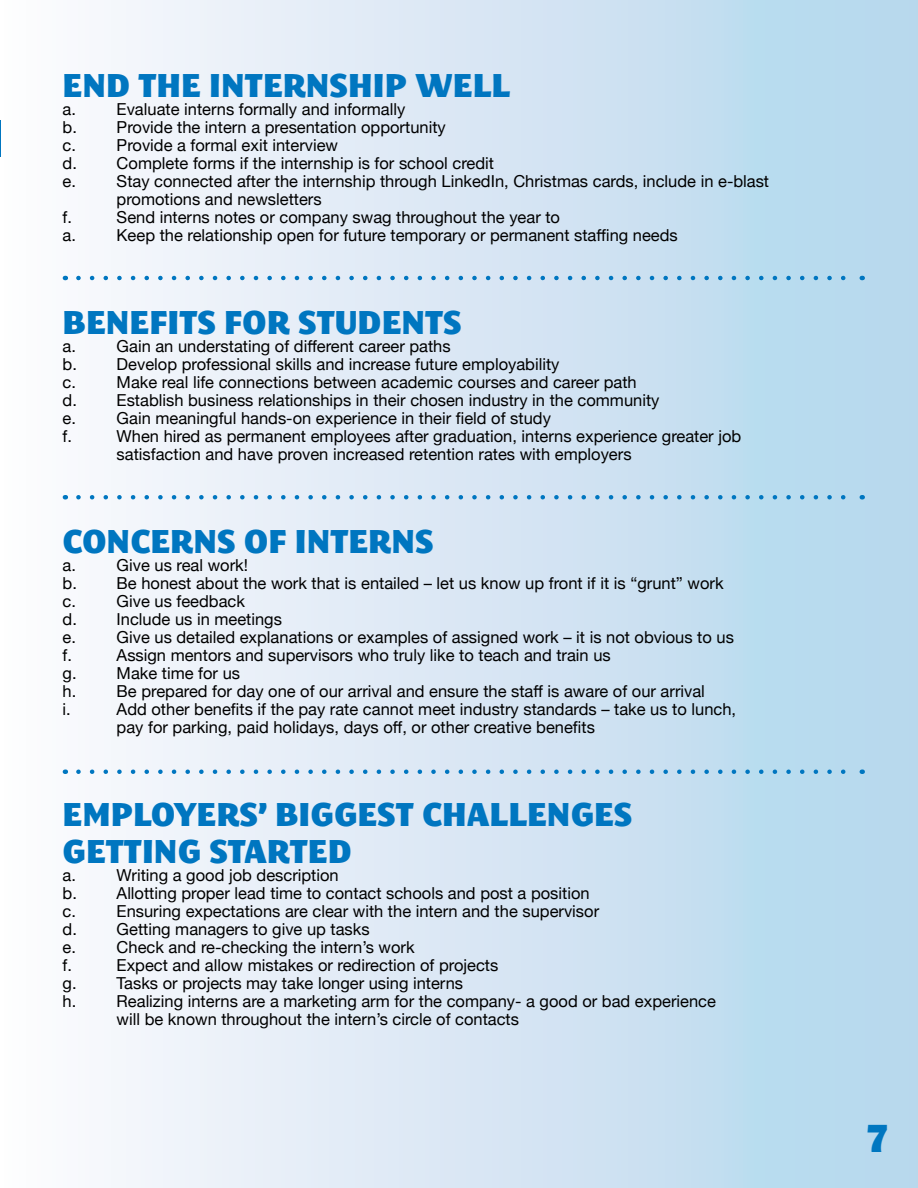
<style>
.page{position:relative;width:918px;height:1188px;background:#fff}
.page>*{position:absolute;margin:0;border:0;box-sizing:border-box;transform-origin:0 0}
.t1{font:39px "M Egalopolis Extra";color:#0076c0}
.t2{font:33px/37.5px "M Egalopolis Extra";color:#0076c0}
.t3{font:16.5px/18px "Helvetica Neue";color:#000}
</style>
<div class="page">
<div style="left:0;top:0;width:918px;height:1188px;background:linear-gradient(to right,#fffbfd,#b3d6ec)"></div>
<hr style="left:0;top:666px;width:1px;height:76px;background:#0076c0">
<hr style="left:0;top:237px;width:1px;height:95px;background:#0076c0">
<hr style="left:0;top:120px;width:1px;height:37px;background:#0076c0">
<hr style="left:0;top:427px;width:1px;height:119px;background:#0076c0">
<hr style="left:0;top:861px;width:1px;height:71px;background:#0076c0">
<svg style="left:78px;top:276px;width:777px;height:4px"></svg>
<svg style="left:78px;top:495px;width:777px;height:5px"></svg>
<svg style="left:78px;top:770px;width:777px;height:4px"></svg>
<h2 class="t2" style="left:63px;top:65px;width:449px">END THE INTERNSHIP WELL</h2>
<p class="t3" style="left:63px;top:101px;width:15px">a.</p>
<p class="t3" style="left:117px;top:101px;width:290px">Evaluate interns formally and informally</p>
<p class="t3" style="left:63px;top:119px;width:16px">b.</p>
<p class="t3" style="left:117px;top:119px;width:331px">Provide the intern a presentation opportunity</p>
<p class="t3" style="left:63px;top:137px;width:15px">c.</p>
<p class="t3" style="left:117px;top:137px;width:223px">Provide a formal exit interview</p>
<p class="t3" style="left:63px;top:155px;width:16px">d.</p>
<p class="t3" style="left:117px;top:155px;width:379px">Complete forms if the internship is for school credit</p>
<p class="t3" style="left:63px;top:173px;width:15px">e.</p>
<p class="t3" style="left:117px;top:173px;width:654px">Stay connected after the internship through LinkedIn, Christmas cards, include in e-blast promotions and newsletters</p>
<p class="t3" style="left:63px;top:209px;width:11px">f.</p>
<p class="t3" style="left:117px;top:209px;width:445px">Send interns notes or company swag throughout the year to</p>
<p class="t3" style="left:63px;top:227px;width:15px">a.</p>
<p class="t3" style="left:117px;top:227px;width:563px">Keep the relationship open for future temporary or permanent staffing needs</p>
<h2 class="t2" style="left:63px;top:302px;width:401px">BENEFITS FOR STUDENTS</h2>
<p class="t3" style="left:63px;top:338px;width:15px">a.</p>
<p class="t3" style="left:117px;top:338px;width:336px">Gain an understating of different career paths</p>
<p class="t3" style="left:63px;top:356px;width:16px">b.</p>
<p class="t3" style="left:117px;top:356px;width:444px">Develop professional skills and increase future employability</p>
<p class="t3" style="left:63px;top:374px;width:15px">c.</p>
<p class="t3" style="left:117px;top:374px;width:522px">Make real life connections between academic courses and career path</p>
<p class="t3" style="left:63px;top:392px;width:16px">d.</p>
<p class="t3" style="left:117px;top:392px;width:544px">Establish business relationships in their chosen industry in the community</p>
<p class="t3" style="left:63px;top:410px;width:15px">e.</p>
<p class="t3" style="left:117px;top:410px;width:436px">Gain meaningful hands-on experience in their field of study</p>
<p class="t3" style="left:63px;top:428px;width:11px">f.</p>
<p class="t3" style="left:117px;top:428px;width:626px">When hired as permanent employees after graduation, interns experience greater job satisfaction and have proven increased retention rates with employers</p>
<h2 class="t2" style="left:63px;top:521px;width:372px">CONCERNS OF INTERNS</h2>
<p class="t3" style="left:63px;top:557px;width:15px">a.</p>
<p class="t3" style="left:117px;top:557px;width:133px">Give us real work!</p>
<p class="t3" style="left:63px;top:575px;width:16px">b.</p>
<p class="t3" style="left:117px;top:575px;width:608px">Be honest about the work that is entailed – let us know up front if it is “grunt” work</p>
<p class="t3" style="left:63px;top:593px;width:15px">c.</p>
<p class="t3" style="left:117px;top:593px;width:130px">Give us feedback</p>
<p class="t3" style="left:63px;top:611px;width:16px">d.</p>
<p class="t3" style="left:117px;top:611px;width:167px">Include us in meetings</p>
<p class="t3" style="left:63px;top:629px;width:15px">e.</p>
<p class="t3" style="left:117px;top:629px;width:619px">Give us detailed explanations or examples of assigned work – it is not obvious to us</p>
<p class="t3" style="left:63px;top:647px;width:11px">f.</p>
<p class="t3" style="left:117px;top:647px;width:496px">Assign mentors and supervisors who truly like to teach and train us</p>
<p class="t3" style="left:63px;top:665px;width:16px">g.</p>
<p class="t3" style="left:117px;top:665px;width:125px">Make time for us</p>
<p class="t3" style="left:63px;top:683px;width:15px">h.</p>
<p class="t3" style="left:117px;top:683px;width:590px">Be prepared for day one of our arrival and ensure the staff is aware of our arrival</p>
<p class="t3" style="left:63px;top:701px;width:10px">i.</p>
<p class="t3" style="left:117px;top:701px;width:621px">Add other benefits if the pay rate cannot meet industry standards – take us to lunch, pay for parking, paid holidays, days off, or other creative benefits</p>
<h2 class="t2" style="left:63px;top:794px;width:571px">EMPLOYERS’ BIGGEST CHALLENGES<br>GETTING STARTED</h2>
<p class="t3" style="left:63px;top:867px;width:15px">a.</p>
<p class="t3" style="left:117px;top:867px;width:224px">Writing a good job description</p>
<p class="t3" style="left:63px;top:885px;width:16px">b.</p>
<p class="t3" style="left:117px;top:885px;width:475px">Allotting proper lead time to contact schools and post a position</p>
<p class="t3" style="left:63px;top:903px;width:15px">c.</p>
<p class="t3" style="left:117px;top:903px;width:484px">Ensuring expectations are clear with the intern and the supervisor</p>
<p class="t3" style="left:63px;top:921px;width:16px">d.</p>
<p class="t3" style="left:117px;top:921px;width:255px">Getting managers to give up tasks</p>
<p class="t3" style="left:63px;top:939px;width:15px">e.</p>
<p class="t3" style="left:117px;top:939px;width:299px">Check and re-checking the intern’s work</p>
<p class="t3" style="left:63px;top:957px;width:11px">f.</p>
<p class="t3" style="left:117px;top:957px;width:383px">Expect and allow mistakes or redirection of projects</p>
<p class="t3" style="left:63px;top:975px;width:16px">g.</p>
<p class="t3" style="left:117px;top:975px;width:348px">Tasks or projects may take longer using interns</p>
<p class="t3" style="left:63px;top:993px;width:15px">h.</p>
<p class="t3" style="left:117px;top:993px;width:601px">Realizing interns are a marketing arm for the company- a good or bad experience will be known throughout the intern’s circle of contacts</p>
<h1 class="t1" style="left:864px;top:1110px;width:27px">7</h1>
</div>
